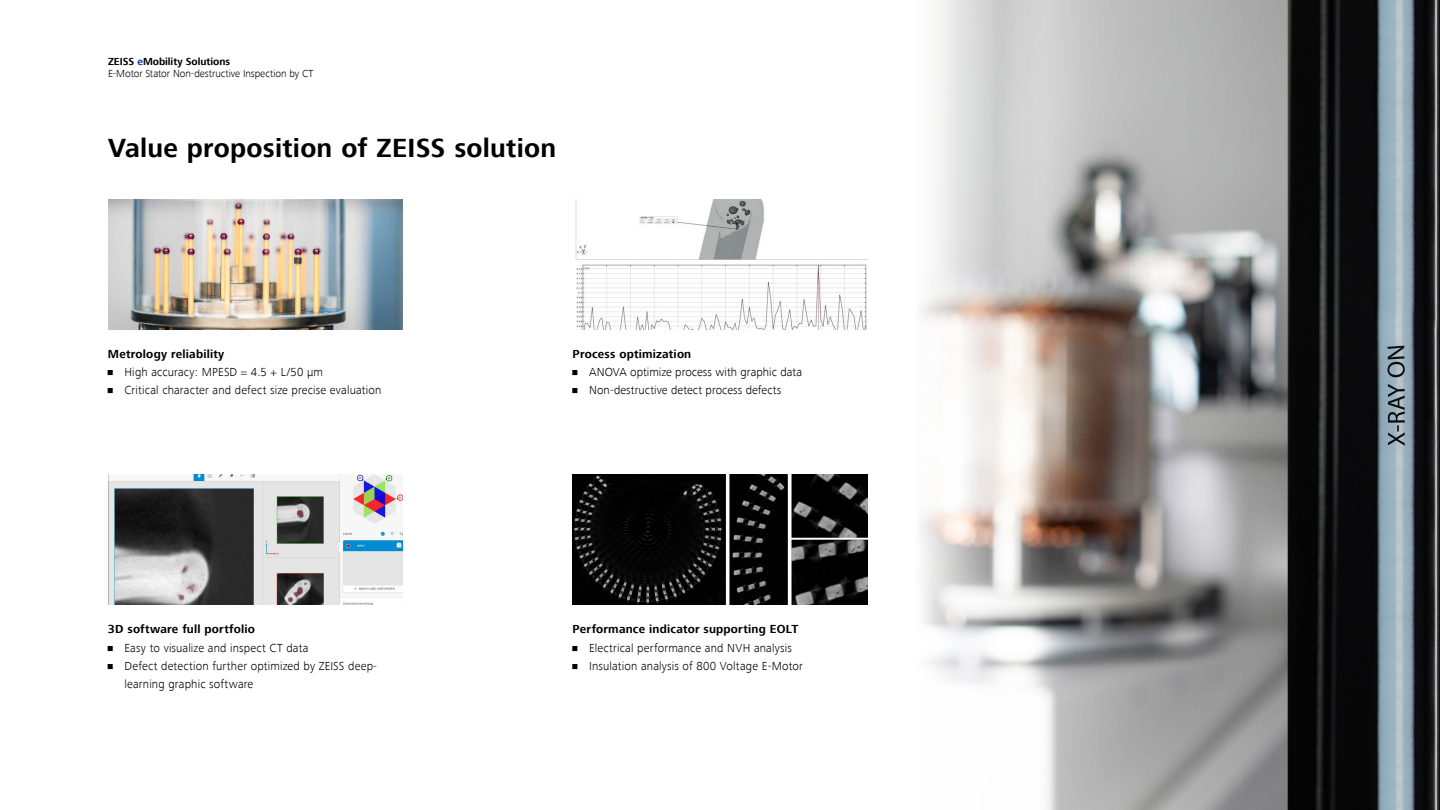
<style>
.page{position:relative;width:1440px;height:810px;background:#fff}
.page>*{position:absolute;margin:0;border:0;box-sizing:border-box;transform-origin:0 0}
.t1{font:700 27px "ZEISS Frutiger Next W1 G";letter-spacing:.01em;color:#000}
.t2{font:300 12px/18.4px "ZEISS Frutiger Next W1 G";letter-spacing:.01em;color:#000}
.t3{font:700 12px "ZEISS Frutiger Next W1 G";letter-spacing:.015em;color:#000}
.t4{font:300 10.5px/12.8px "ZEISS Frutiger Next W1 G";letter-spacing:-.005em;color:#000}
.s1{font-weight:700}
.s2{font-weight:700;color:#0f2db3}
</style>
<div class="page">
<img style="left:108px;top:199px;width:295px;height:130px">
<img style="left:575px;top:199px;width:292px;height:130px">
<img style="left:108px;top:474px;width:295px;height:130px">
<img style="left:573px;top:474px;width:294px;height:130px">
<img style="left:920px;top:0;width:520px;height:810px">
<p class="t4" style="left:108px;top:55px;width:207px"><span class="s1">ZEISS</span> <span class="s2">e</span><span class="s1">Mobility Solutions<br></span>E-Motor Stator Non-destructive Inspection by CT</p>
<h1 class="t1" style="left:108px;top:132px;width:450px">Value proposition of ZEISS solution</h1>
<p class="t3" style="left:108px;top:347px;width:118px">Metrology reliability</p>
<p class="t2" style="left:108px;top:363px;width:217px">• High accuracy: MPESD = 4.5 + L/50 μm</p>
<p class="t2" style="left:108px;top:381px;width:275px">• Critical character and defect size precise evaluation</p>
<p class="t3" style="left:573px;top:347px;width:120px">Process optimization</p>
<p class="t2" style="left:573px;top:363px;width:231px">• ANOVA optimize process with graphic data</p>
<p class="t2" style="left:573px;top:381px;width:210px">• Non-destructive detect process defects</p>
<p class="t3" style="left:108px;top:622px;width:148px">3D software full portfolio</p>
<p class="t2" style="left:108px;top:639px;width:202px">• Easy to visualize and inspect CT data</p>
<p class="t2" style="left:124px;top:657px;width:254px;text-indent:-16px">• Defect detection further optimized by ZEISS deep&shy;learning graphic software</p>
<p class="t3" style="left:573px;top:622px;width:227px">Performance indicator supporting EOLT</p>
<p class="t2" style="left:573px;top:639px;width:221px">• Electrical performance and NVH analysis</p>
<p class="t2" style="left:573px;top:657px;width:232px">• Insulation analysis of 800 Voltage E-Motor</p>
</div>
